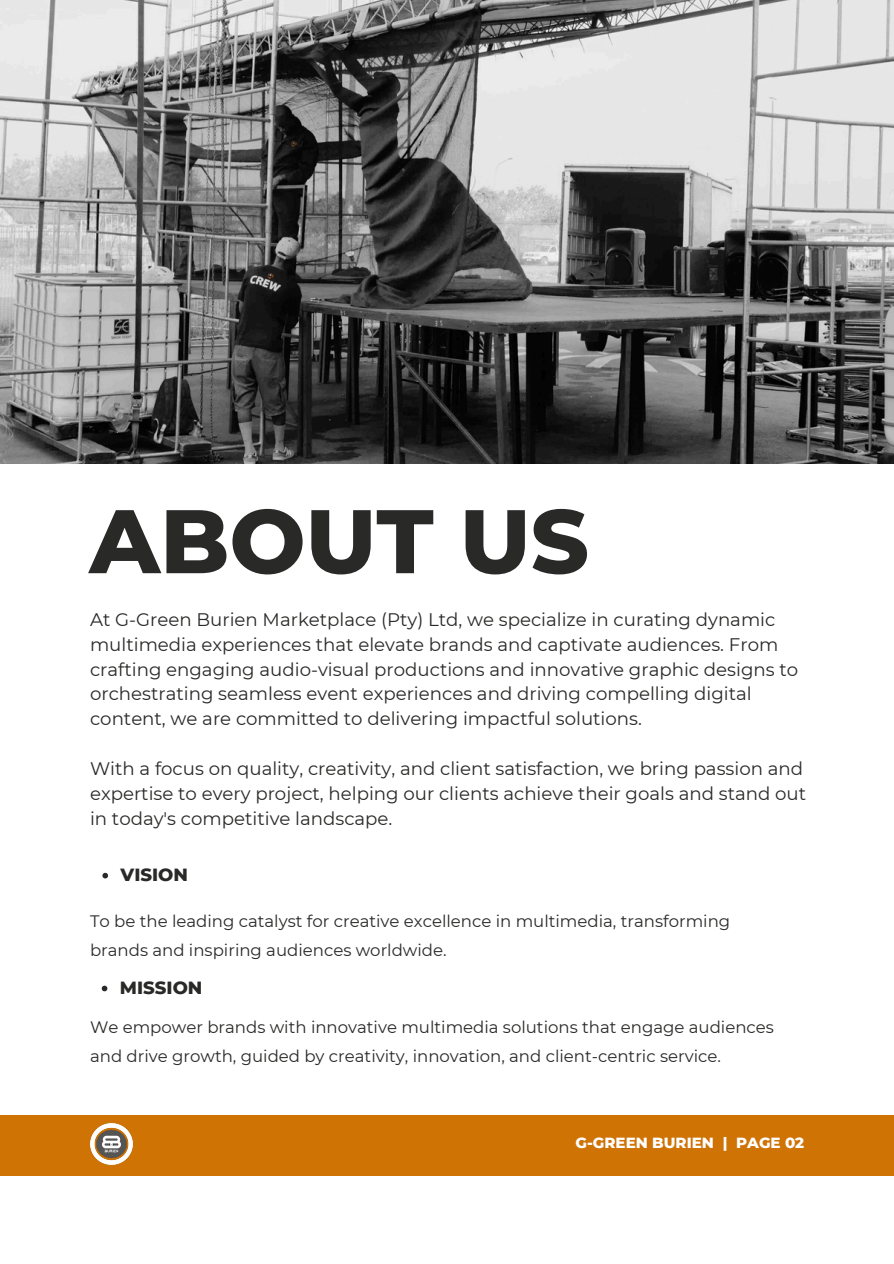
<style>
.page{position:relative;width:894px;height:1264px;background:#fff}
.page>*{position:absolute;margin:0;border:0;box-sizing:border-box;transform-origin:0 0}
.t1{font:800 90px "Montserrat";color:#292928}
.t2{font:18.15px/24.9px "Montserrat";color:#292928}
.t3{font:800 18px "Montserrat";color:#292928}
.t4{font:16.5px/29.2px "Montserrat";color:#292928}
.t5{font:800 15px "Montserrat";color:#fff}
</style>
<div class="page">
<img style="left:0;top:0;width:893px;height:463px">
<div style="left:0;top:1115px;width:893px;height:60px;background:#cf7305"></div>
<img style="left:90px;top:1123px;width:43px;height:41px">
<svg style="left:267px;top:272px;width:7px;height:7px"></svg>
<svg style="left:102px;top:872px;width:6px;height:6px"></svg>
<svg style="left:102px;top:985px;width:5px;height:6px"></svg>
<svg style="left:290px;top:140px;width:7px;height:8px"></svg>
<h1 class="t1" style="left:89px;top:486px;width:501px">ABOUT US</h1>
<p class="t2" style="left:90px;top:606px;width:709px">At G-Green Burien Marketplace (Pty) Ltd, we specialize in curating dynamic multimedia experiences that elevate brands and captivate audiences. From crafting engaging audio-visual productions and innovative graphic designs to orchestrating seamless event experiences and driving compelling digital content, we are committed to delivering impactful solutions.</p>
<h2 class="t2" style="left:90px;top:756px;width:717px">With a focus on quality, creativity, and client satisfaction, we bring passion and expertise to every project, helping our clients achieve their goals and stand out in today's competitive landscape.</h2>
<h2 class="t3" style="left:121px;top:863px;width:69px">VISION</h2>
<h2 class="t4" style="left:90px;top:906px;width:641px">To be the leading catalyst for creative excellence in multimedia, transforming brands and inspiring audiences worldwide.</h2>
<p class="t3" style="left:120px;top:976px;width:84px">MISSION</p>
<h2 class="t4" style="left:90px;top:1012px;width:685px">We empower brands with innovative multimedia solutions that engage audiences and drive growth, guided by creativity, innovation, and client-centric service.</h2>
<p class="t5" style="left:575px;top:1133px;width:230px">G-GREEN BURIEN | PAGE 02</p>
</div>
